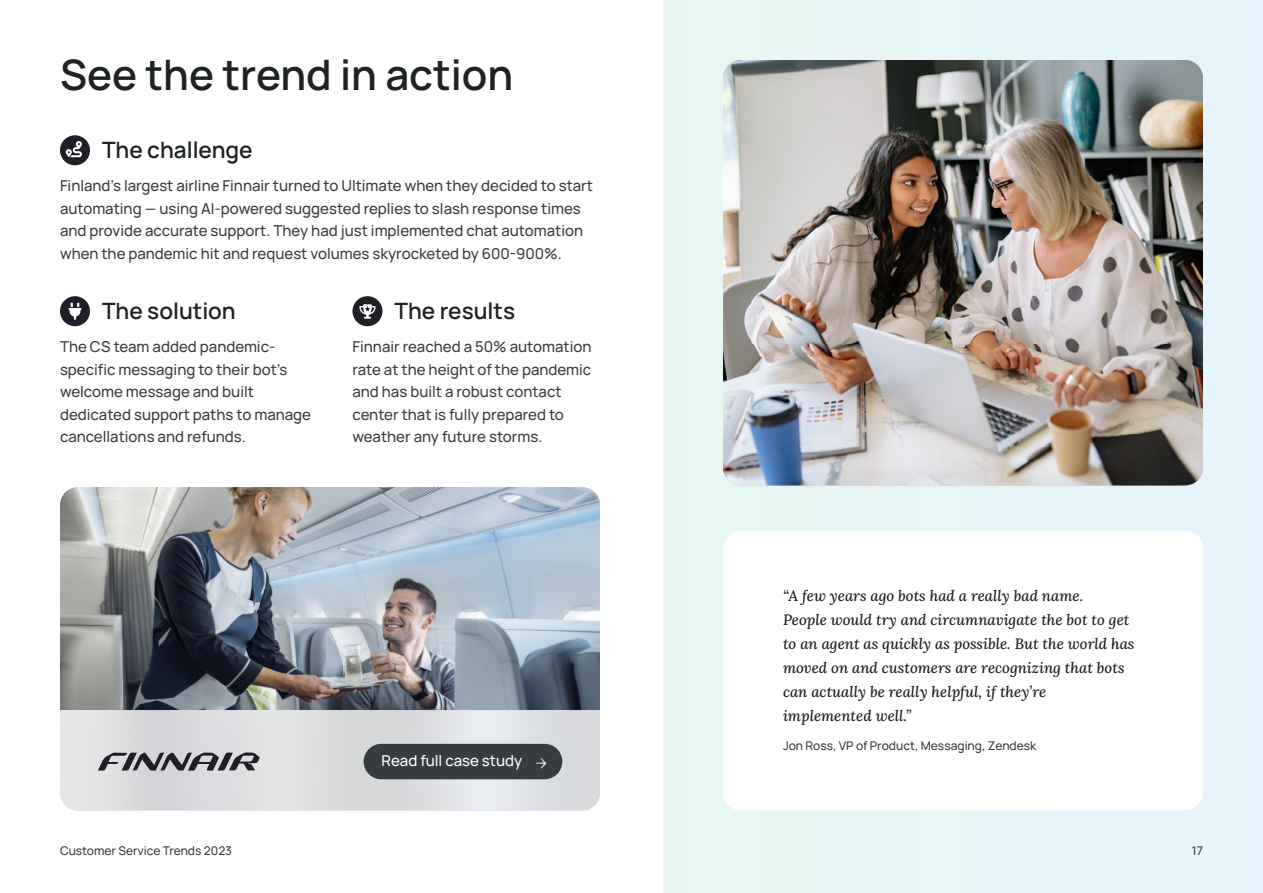
<style>
.page{position:relative;width:1263px;height:893px;background:#fff}
.page>*{position:absolute;margin:0;border:0;box-sizing:border-box;transform-origin:0 0}
.t1{font:600 42px "Manrope";color:#1d2225}
.t2{font:600 22.5px "Manrope";color:#1d2225}
.t3{font:500 15px/22.5px "Manrope";color:#373d3f}
.t4{font:italic 15px/24px "Lora";color:#1d2225}
.t5{font:500 15px "Manrope";color:#fff}
.t6{font:500 12px "Manrope";color:#373d3f}
</style>
<div class="page">
<img style="left:60px;top:487px;width:540px;height:323px">
<div style="left:364px;top:743px;width:198px;height:36px;background:#373d3f;border-radius:18px"></div>
<img style="left:535px;top:758px;width:12px;height:11px">
<div style="left:663px;top:0;width:600px;height:892px;background:#e7f6f6"></div>
<img style="left:723px;top:60px;width:480px;height:425px">
<div style="left:723px;top:530px;width:480px;height:280px;background:#fff;border-radius:18px"></div>
<div style="left:352px;top:296px;width:30px;height:30px;background:#1f1f28;border-radius:50%"></div>
<svg style="left:359px;top:304px;width:17px;height:14px"></svg>
<div style="left:60px;top:296px;width:30px;height:30px;background:#1f1f28;border-radius:50%"></div>
<svg style="left:69px;top:302px;width:12px;height:18px"></svg>
<div style="left:60px;top:135px;width:30px;height:30px;background:#1f1f28;border-radius:50%"></div>
<svg style="left:66px;top:141px;width:16px;height:16px"></svg>
<svg style="left:98px;top:752px;width:161px;height:18px"></svg>
<h1 class="t1" style="left:60px;top:45px;width:455px">See the trend in action</h1>
<h2 class="t2" style="left:102px;top:134px;width:152px">The challenge</h2>
<p class="t3" style="left:60px;top:174px;width:535px">Finland’s largest airline Finnair turned to Ultimate when they decided to start automating — using AI-powered suggested replies to slash response times and provide accurate support. They had just implemented chat automation when the pandemic hit and request volumes skyrocketed by 600-900%.</p>
<h2 class="t2" style="left:102px;top:295px;width:135px">The solution</h2>
<p class="t3" style="left:60px;top:335px;width:253px">The CS team added pandemic&shy;specific messaging to their bot’s welcome message and built dedicated support paths to manage cancellations and refunds.</p>
<h2 class="t2" style="left:394px;top:295px;width:122px">The results</h2>
<p class="t3" style="left:352px;top:335px;width:241px">Finnair reached a 50% automation rate at the height of the pandemic and has built a robust contact center that is fully prepared to weather any future storms.</p>
<p class="t5" style="left:382px;top:750px;width:142px">Read full case study</p>
<p class="t4" style="left:783px;top:583px;width:353px">“A few years ago bots had a really bad name.<br>People would try and circumnavigate the bot to get to an agent as quickly as possible. But the world has moved on and customers are recognizing that bots can actually be really helpful, if they’re implemented well.”</p>
<p class="t6" style="left:783px;top:736px;width:255px">Jon Ross, VP of Product, Messaging, Zendesk</p>
<p class="t6" style="left:60px;top:842px;width:174px">Customer Service Trends 2023</p>
<p class="t6" style="left:1192px;top:842px;width:13px">17</p>
</div>
